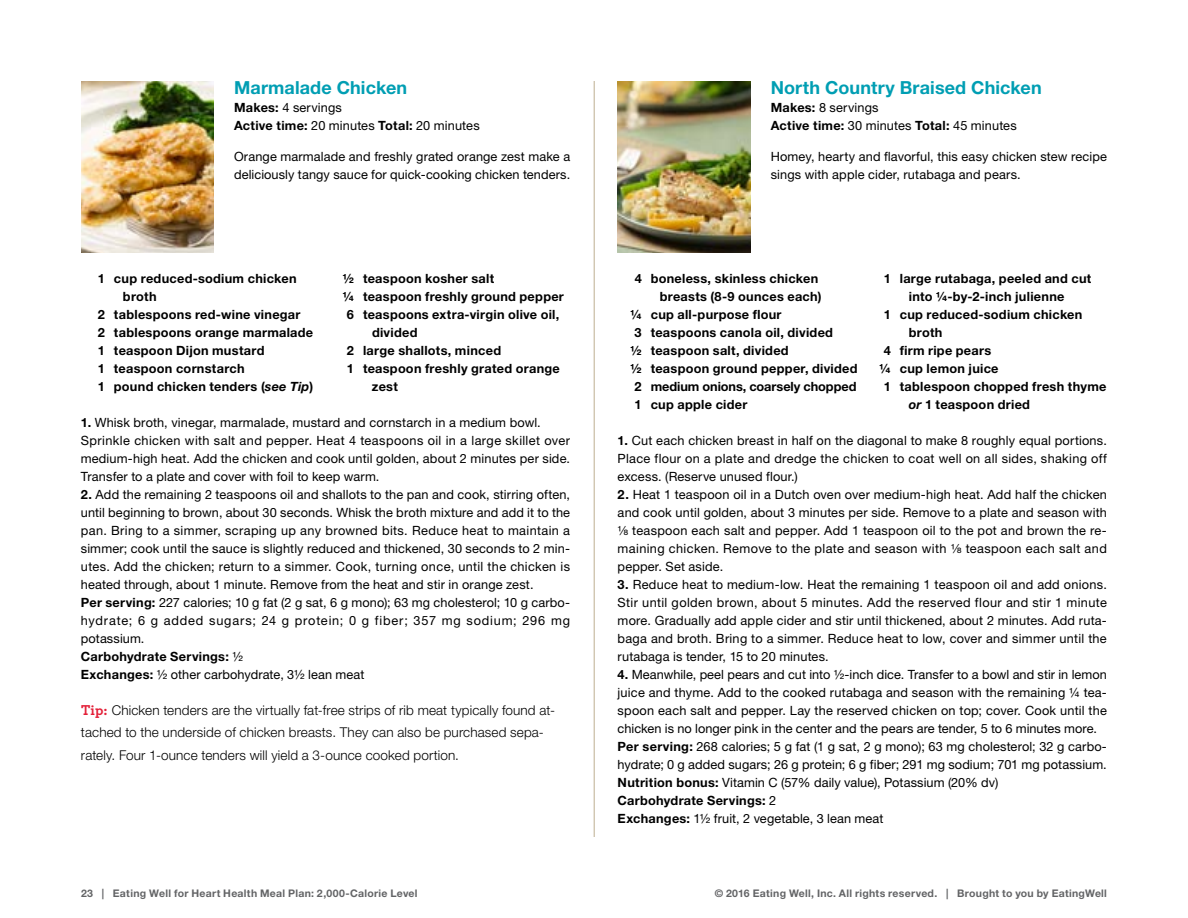
<style>
.page{position:relative;width:1188px;height:918px;background:#fff}
.page>*{position:absolute;margin:0;border:0;box-sizing:border-box;transform-origin:0 0}
.t1{font:700 18px "Helvetica Neue LT Std";letter-spacing:.005em;color:#009eb3}
.t2{font:300 13.5px/22.5px "Helvetica Neue LT Std";letter-spacing:.01em;color:#000}
.t3{font:12.75px/18px "Helvetica Neue LT Std";letter-spacing:.01em;color:#000}
.t4{font:700 12.75px "Helvetica Neue LT Std";letter-spacing:.02em;color:#000}
.t5{font:700 12.75px "Helvetica Neue LT Std";letter-spacing:-.005em;color:#000}
.t6{font:700 10.5px "Helvetica Neue LT Std";letter-spacing:.025em;color:#636466}
.s1{font-weight:700}
.s2{font-family:"Archer";font-weight:700;font-size:15px;color:#e31e37}
.s3{font-style:italic}
.s4{font-family:"Helvetica LT Std Fractions"}
</style>
<div class="page">
<hr style="left:594px;top:81px;width:1px;height:756px;background:#bdae90">
<img style="left:81px;top:81px;width:133px;height:172px">
<img style="left:618px;top:81px;width:132px;height:172px">
<h1 class="t1" style="left:234px;top:76px;width:175px">Marmalade Chicken</h1>
<p class="t3" style="left:234px;top:98px;width:247px"><span class="s1">Makes:</span> 4 servings<br><span class="s1">Active time:</span> 20 minutes <span class="s1">Total:</span> 20 minutes</p>
<p class="t3" style="left:234px;top:148px;width:338px">Orange marmalade and freshly grated orange zest make a deliciously tangy sauce for quick-cooking chicken tenders.</p>
<p class="t4" style="left:343px;top:270px;width:153px">1/2 teaspoon kosher salt</p>
<p class="t4" style="left:343px;top:288px;width:223px">1/4 teaspoon freshly ground pepper</p>
<p class="t4" style="left:347px;top:306px;width:214px">6 teaspoons extra-virgin olive oil,</p>
<p class="t4" style="left:372px;top:324px;width:47px">divided</p>
<p class="t4" style="left:347px;top:342px;width:156px">2 large shallots, minced</p>
<p class="t4" style="left:347px;top:360px;width:214px">1 teaspoon freshly grated orange</p>
<p class="t4" style="left:372px;top:378px;width:27px">zest</p>
<p class="t3" style="left:81px;top:413px;width:491px"><span class="s1">1.</span> Whisk broth, vinegar, marmalade, mustard and cornstarch in a medium bowl.<br>Sprinkle chicken with salt and pepper. Heat 4 teaspoons oil in a large skillet over medium-high heat. Add the chicken and cook until golden, about 2 minutes per side.<br>Transfer to a plate and cover with foil to keep warm.</p>
<p class="t3" style="left:81px;top:485px;width:491px"><span class="s1">2.</span> Add the remaining 2 teaspoons oil and shallots to the pan and cook, stirring often, until beginning to brown, about 30 seconds. Whisk the broth mixture and add it to the pan. Bring to a simmer, scraping up any browned bits. Reduce heat to maintain a simmer; cook until the sauce is slightly reduced and thickened, 30 seconds to 2 min&shy;utes. Add the chicken; return to a simmer. Cook, turning once, until the chicken is heated through, about 1 minute. Remove from the heat and stir in orange zest.<br><span class="s1">Per serving:</span> 227 calories; 10 g fat (2 g sat, 6 g mono); 63 mg cholesterol; 10 g carbo&shy;hydrate; 6 g added sugars; 24 g protein; 0 g fiber; 357 mg sodium; 296 mg potassium.<br><span class="s1">Carbohydrate Servings:</span> 1/2<br><span class="s1">Exchanges:</span> 1/2 other carbohydrate, 31/2 lean meat</p>
<p class="t2" style="left:81px;top:699px;width:476px"><span class="s2">Tip:</span> Chicken tenders are the virtually fat-free strips of rib meat typically found at&shy;tached to the underside of chicken breasts. They can also be purchased sepa&shy;rately. Four 1-ounce tenders will yield a 3-ounce cooked portion.</p>
<p class="t4" style="left:98px;top:270px;width:200px">1 cup reduced-sodium chicken</p>
<p class="t4" style="left:123px;top:288px;width:35px">broth</p>
<p class="t4" style="left:98px;top:306px;width:204px">2 tablespoons red-wine vinegar</p>
<p class="t4" style="left:98px;top:324px;width:217px">2 tablespoons orange marmalade</p>
<p class="t4" style="left:98px;top:342px;width:168px">1 teaspoon Dijon mustard</p>
<p class="t4" style="left:98px;top:360px;width:148px">1 teaspoon cornstarch</p>
<p class="t4" style="left:98px;top:378px;width:217px">1 pound chicken tenders (<span class="s3">see Tip</span>)</p>
<h1 class="t1" style="left:771px;top:76px;width:273px">North Country Braised Chicken</h1>
<p class="t3" style="left:771px;top:98px;width:248px"><span class="s1">Makes:</span> 8 servings<br><span class="s1">Active time:</span> 30 minutes <span class="s1">Total:</span> 45 minutes</p>
<p class="t3" style="left:771px;top:148px;width:338px">Homey, hearty and flavorful, this easy chicken stew recipe sings with apple cider, rutabaga and pears.</p>
<p class="t4" style="left:635px;top:270px;width:185px">4 boneless, skinless chicken</p>
<p class="t4" style="left:660px;top:288px;width:163px">breasts (8-9 ounces each)</p>
<p class="t4" style="left:630px;top:306px;width:153px">1/4 cup all-purpose flour</p>
<p class="t4" style="left:635px;top:324px;width:200px">3 teaspoons canola oil, divided</p>
<p class="t4" style="left:630px;top:342px;width:160px">1/2 teaspoon salt, divided</p>
<p class="t4" style="left:630px;top:360px;width:229px">1/2 teaspoon ground pepper, divided</p>
<p class="t5" style="left:635px;top:378px;width:223px">2 medium onions, coarsely chopped</p>
<p class="t4" style="left:635px;top:396px;width:114px">1 cup apple cider</p>
<p class="t4" style="left:884px;top:270px;width:209px">1 large rutabaga, peeled and cut</p>
<p class="t4" style="left:909px;top:288px;width:157px">into 1/4-by-2-inch julienne</p>
<p class="t4" style="left:884px;top:306px;width:200px">1 cup reduced-sodium chicken</p>
<p class="t4" style="left:909px;top:324px;width:35px">broth</p>
<p class="t4" style="left:884px;top:342px;width:109px">4 firm ripe pears</p>
<p class="t4" style="left:879px;top:360px;width:121px">1/4 cup lemon juice</p>
<p class="t4" style="left:884px;top:378px;width:224px">1 tablespoon chopped fresh thyme</p>
<p class="t4" style="left:909px;top:396px;width:123px"><span class="s3">or</span> 1 teaspoon dried</p>
<p class="t3" style="left:618px;top:431px;width:491px;text-align:justify"><span class="s1">1.</span> Cut each chicken breast in half on the diagonal to make 8 roughly equal portions.<br>Place flour on a plate and dredge the chicken to coat well on all sides, shaking off excess. (Reserve unused flour.)</p>
<p class="t3" style="left:618px;top:485px;width:491px;text-align:justify"><span class="s1">2.</span> Heat 1 teaspoon oil in a Dutch oven over medium-high heat. Add half the chicken and cook until golden, about 3 minutes per side. Remove to a plate and season with <span class="s4">1/8</span> teaspoon each salt and pepper. Add 1 teaspoon oil to the pot and brown the re&shy;maining chicken. Remove to the plate and season with <span class="s4">1/8</span> teaspoon each salt and pepper. Set aside.</p>
<p class="t3" style="left:618px;top:575px;width:491px;text-align:justify"><span class="s1">3.</span> Reduce heat to medium-low. Heat the remaining 1 teaspoon oil and add onions.<br>Stir until golden brown, about 5 minutes. Add the reserved flour and stir 1 minute more. Gradually add apple cider and stir until thickened, about 2 minutes. Add ruta&shy;baga and broth. Bring to a simmer. Reduce heat to low, cover and simmer until the rutabaga is tender, 15 to 20 minutes.</p>
<p class="t3" style="left:618px;top:665px;width:491px"><span class="s1">4.</span> Meanwhile, peel pears and cut into 1/2-inch dice. Transfer to a bowl and stir in lemon juice and thyme. Add to the cooked rutabaga and season with the remaining 1/4 tea&shy;spoon each salt and pepper. Lay the reserved chicken on top; cover. Cook until the chicken is no longer pink in the center and the pears are tender, 5 to 6 minutes more.<br><span class="s1">Per serving:</span> 268 calories; 5 g fat (1 g sat, 2 g mono); 63 mg cholesterol; 32 g carbo&shy;hydrate; 0 g added sugars; 26 g protein; 6 g fiber; 291 mg sodium; 701 mg potassium.<br><span class="s1">Nutrition bonus:</span> Vitamin C (57% daily value), Potassium (20% dv)<br><span class="s1">Carbohydrate Servings:</span> 2<br><span class="s1">Exchanges:</span> 11/2 fruit, 2 vegetable, 3 lean meat</p>
<p class="t6" style="left:81px;top:886px;width:338px">23 | Eating Well for Heart Health Meal Plan: 2,000-Calorie Level</p>
<p class="t6" style="left:715px;top:886px;width:394px">© 2016 Eating Well, Inc. All rights reserved. | Brought to you by EatingWell</p>
</div>
